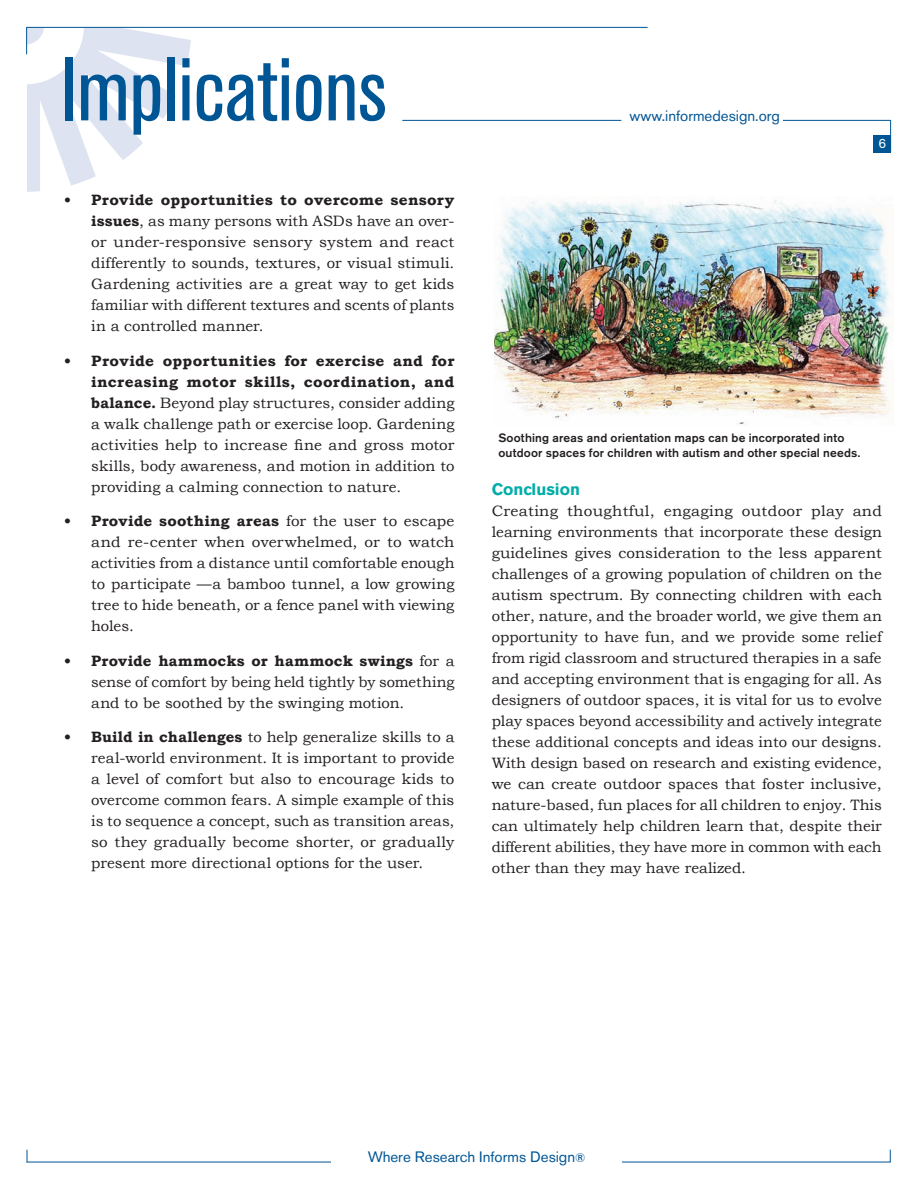
<style>
.page{position:relative;width:918px;height:1188px;background:#fff}
.page>*{position:absolute;margin:0;border:0;box-sizing:border-box;transform-origin:0 0}
.t1{font:condensed 90px "Akzidenz Grotesk BE";color:#005595}
.t2{font:700 16.5px "Akzidenz Grotesk BE";color:#00ada8}
.t3{font:15px/21px "Bookman Old Style";color:#231f20;text-align:justify}
.t4{font:15px "Akzidenz Grotesk BE";color:#005595}
.t5{font:13.5px "Akzidenz Grotesk BE";color:#fff}
.t6{font:500 12px/15px "Akzidenz Grotesk BE";letter-spacing:.015em;color:#231f20}
.s1{font-weight:700}
.s2{font-size:12.3px}
</style>
<div class="page">
<hr style="left:27px;top:27px;width:621px;height:1px;background:#005595">
<svg style="left:26px;top:27px;width:165px;height:165px"></svg>
<hr style="left:402px;top:120px;width:219px;height:1px;background:#005595">
<hr style="left:783px;top:120px;width:108px;height:1px;background:#005595">
<hr style="left:890px;top:120px;width:1px;height:32px;background:#005595">
<hr style="left:27px;top:1162px;width:864px;height:1px;background:#005595">
<svg style="left:27px;top:1150px;width:1px;height:12px"></svg>
<svg style="left:890px;top:1150px;width:1px;height:12px"></svg>
<div style="left:873px;top:135px;width:17px;height:17px;background:#005595"></div>
<div style="left:331px;top:1151px;width:291px;height:14px;background:#fff"></div>
<img style="left:494px;top:200px;width:399px;height:225px">
<h1 class="t1" style="left:60px;top:39px;width:328px">Implications</h1>
<p class="t3" style="left:91px;top:190px;width:365px;text-indent:-27px"><span class="s1">• Provide opportunities to overcome sensory issues</span>, as many persons with ASDs have an over&shy;or under-responsive sensory system and react differently to sounds, textures, or visual stimuli.<br>Gardening activities are a great way to get kids familiar with different textures and scents of plants in a controlled manner.</p>
<p class="t3" style="left:91px;top:350px;width:365px;text-indent:-27px"><span class="s1">• Provide opportunities for exercise and for increasing motor skills, coordination, and balance.</span> Beyond play structures, consider adding a walk challenge path or exercise loop. Gardening activities help to increase fine and gross motor skills, body awareness, and motion in addition to providing a calming connection to nature.</p>
<p class="t3" style="left:91px;top:511px;width:365px;text-indent:-27px"><span class="s1">• Provide soothing areas</span> for the user to escape and re-center when overwhelmed, or to watch activities from a distance until comfortable enough to participate —a bamboo tunnel, a low growing tree to hide beneath, or a fence panel with viewing holes.</p>
<p class="t3" style="left:91px;top:650px;width:365px;text-indent:-27px"><span class="s1">• Provide hammocks or hammock swings</span> for a sense of comfort by being held tightly by something and to be soothed by the swinging motion.</p>
<p class="t3" style="left:91px;top:727px;width:365px;text-indent:-27px"><span class="s1">• Build in challenges</span> to help generalize skills to a real-world environment. It is important to provide a level of comfort but also to encourage kids to overcome common fears. A simple example of this is to sequence a concept, such as transition areas, so they gradually become shorter, or gradually present more directional options for the user.</p>
<p class="t4" style="left:630px;top:107px;width:152px">www.informedesign.org</p>
<p class="t5" style="left:879px;top:135px;width:9px">6</p>
<p class="t6" style="left:498px;top:431px;width:364px">Soothing areas and orientation maps can be incorporated into outdoor spaces for children with autism and other special needs.</p>
<p class="t2" style="left:492px;top:479px;width:90px">Conclusion</p>
<p class="t3" style="left:492px;top:500px;width:392px">Creating thoughtful, engaging outdoor play and learning environments that incorporate these design guidelines gives consideration to the less apparent challenges of a growing population of children on the autism spectrum. By connecting children with each other, nature, and the broader world, we give them an opportunity to have fun, and we provide some relief from rigid classroom and structured therapies in a safe and accepting environment that is engaging for all. As designers of outdoor spaces, it is vital for us to evolve play spaces beyond accessibility and actively integrate these additional concepts and ideas into our designs.<br>With design based on research and existing evidence, we can create outdoor spaces that foster inclusive, nature-based, fun places for all children to enjoy. This can ultimately help children learn that, despite their different abilities, they have more in common with each other than they may have realized.</p>
<p class="t4" style="left:368px;top:1148px;width:219px">Where Research Informs Design<span class="s2">®</span></p>
</div>
